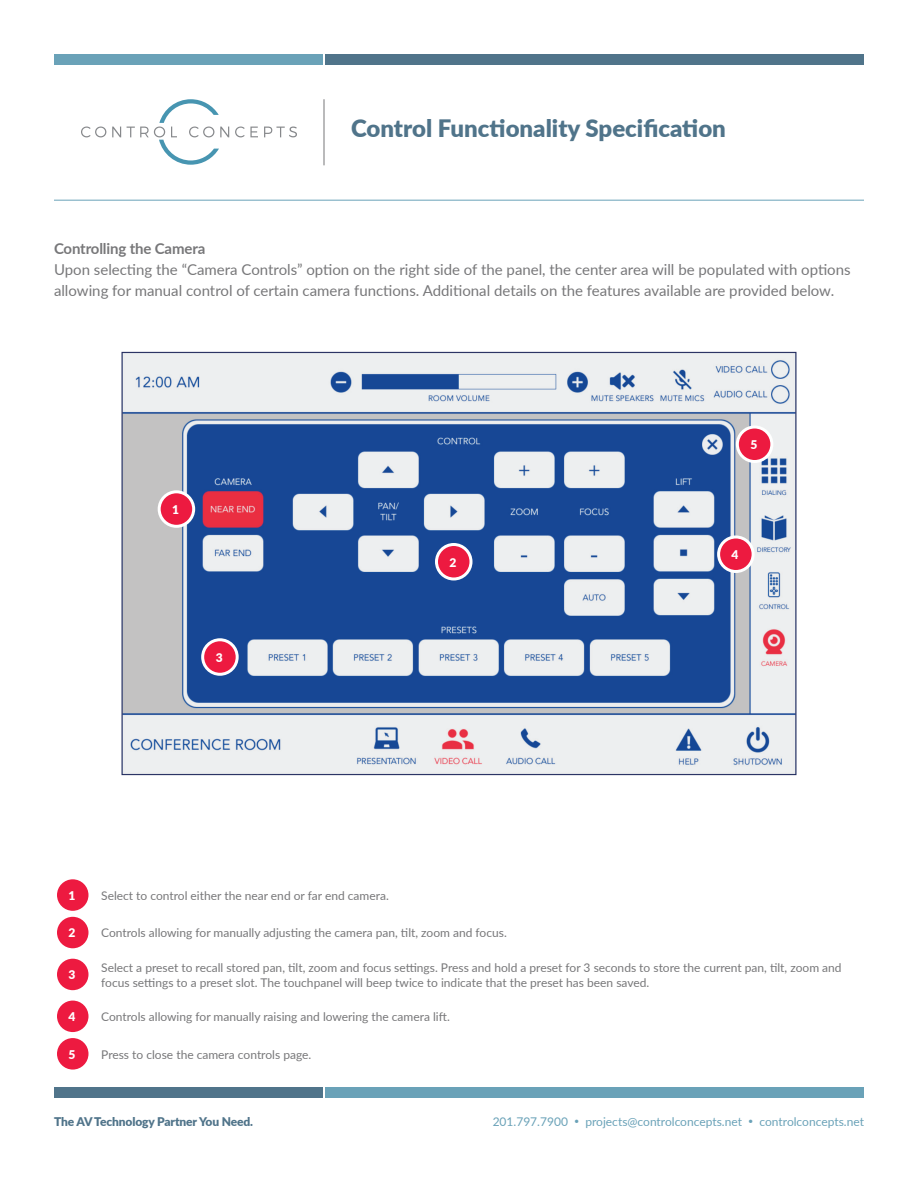
<style>
.page{position:relative;width:918px;height:1188px;background:#fff}
.page>*{position:absolute;margin:0;border:0;box-sizing:border-box;transform-origin:0 0}
.t1{font:900 24px "Lato";color:#50748a}
.t2{font:15px/21px "Lato";color:#777779}
.t3{font:700 15px "Lato";letter-spacing:-.01em;color:#777779}
.t4{font:12px/15px "Lato";color:#777779}
.t5{font:12px "Lato";color:#6aa2b8}
.t6{font:900 12px "Lato";letter-spacing:-.01em;color:#50748a}
.t7{font:900 12px "Lato";color:#fff}
.s1{font-size:9px}
</style>
<div class="page">
<svg style="left:81px;top:127px;width:25px;height:10px"></svg>
<svg style="left:112px;top:127px;width:9px;height:10px"></svg>
<svg style="left:127px;top:99px;width:102px;height:66px"></svg>
<svg style="left:235px;top:127px;width:23px;height:10px"></svg>
<svg style="left:264px;top:127px;width:33px;height:10px"></svg>
<hr style="left:54px;top:200px;width:810px;height:1px;background:#6aa2b8">
<hr style="left:324px;top:99px;width:1px;height:66px;background:#777779">
<div style="left:54px;top:54px;width:268px;height:11px;background:#6aa2b8"></div>
<div style="left:326px;top:54px;width:538px;height:11px;background:#50748a"></div>
<div style="left:54px;top:1088px;width:268px;height:10px;background:#50748a"></div>
<div style="left:326px;top:1088px;width:538px;height:10px;background:#6aa2b8"></div>
<img style="left:121px;top:351px;width:676px;height:425px">
<div style="left:737px;top:427px;width:35px;height:35px;background:#ed1a40;border-radius:50%"></div>
<div style="left:736px;top:426px;width:37px;height:37px;border:3px solid #fff;border-radius:50%"></div>
<div style="left:719px;top:537px;width:34px;height:35px;background:#ed1a40;border-radius:50%"></div>
<div style="left:717px;top:536px;width:38px;height:37px;border:3px solid #fff;border-radius:50%"></div>
<div style="left:159px;top:492px;width:35px;height:34px;background:#ed1a40;border-radius:50%"></div>
<div style="left:158px;top:490px;width:37px;height:38px;border:3px solid #fff;border-radius:50%"></div>
<div style="left:436px;top:544px;width:35px;height:35px;background:#ed1a40;border-radius:50%"></div>
<div style="left:435px;top:543px;width:37px;height:37px;border:3px solid #fff;border-radius:50%"></div>
<div style="left:203px;top:640px;width:34px;height:34px;background:#ed1a40;border-radius:50%"></div>
<div style="left:201px;top:638px;width:38px;height:38px;border:3px solid #fff;border-radius:50%"></div>
<div style="left:56px;top:878px;width:34px;height:34px;background:#ed1a40;border-radius:50%"></div>
<div style="left:54px;top:876px;width:38px;height:38px;border:3px solid #fff;border-radius:50%"></div>
<div style="left:56px;top:915px;width:34px;height:35px;background:#ed1a40;border-radius:50%"></div>
<div style="left:54px;top:914px;width:38px;height:37px;border:3px solid #fff;border-radius:50%"></div>
<div style="left:56px;top:957px;width:34px;height:35px;background:#ed1a40;border-radius:50%"></div>
<div style="left:54px;top:956px;width:38px;height:37px;border:3px solid #fff;border-radius:50%"></div>
<div style="left:56px;top:999px;width:34px;height:35px;background:#ed1a40;border-radius:50%"></div>
<div style="left:54px;top:998px;width:38px;height:37px;border:3px solid #fff;border-radius:50%"></div>
<div style="left:56px;top:1037px;width:34px;height:34px;background:#ed1a40;border-radius:50%"></div>
<div style="left:54px;top:1035px;width:38px;height:38px;border:3px solid #fff;border-radius:50%"></div>
<h1 class="t1" style="left:351px;top:110px;width:376px">Control Functionality Specification</h1>
<p class="t3" style="left:54px;top:238px;width:153px">Controlling the Camera</p>
<p class="t2" style="left:54px;top:259px;width:798px">Upon selecting the “Camera Controls” option on the right side of the panel, the center area will be populated with options allowing for manual control of certain camera functions. Additional details on the features available are provided below.</p>
<p class="t7" style="left:172px;top:500px;width:8px">1</p>
<p class="t7" style="left:216px;top:648px;width:8px">3</p>
<p class="t7" style="left:450px;top:553px;width:8px">2</p>
<p class="t7" style="left:750px;top:436px;width:8px">5</p>
<p class="t7" style="left:732px;top:546px;width:8px">4</p>
<p class="t7" style="left:69px;top:886px;width:8px">1</p>
<p class="t4" style="left:101px;top:888px;width:289px">Select to control either the near end or far end camera.</p>
<p class="t7" style="left:69px;top:924px;width:8px">2</p>
<p class="t4" style="left:101px;top:925px;width:407px">Controls allowing for manually adjusting the camera pan, tilt, zoom and focus.</p>
<p class="t7" style="left:69px;top:966px;width:8px">3</p>
<p class="t4" style="left:101px;top:959px;width:742px">Select a preset to recall stored pan, tilt, zoom and focus settings. Press and hold a preset for 3 seconds to store the current pan, tilt, zoom and focus settings to a preset slot. The touchpanel will beep twice to indicate that the preset has been saved.</p>
<p class="t7" style="left:69px;top:1008px;width:8px">4</p>
<p class="t4" style="left:101px;top:1009px;width:350px">Controls allowing for manually raising and lowering the camera lift.</p>
<p class="t7" style="left:69px;top:1045px;width:8px">5</p>
<p class="t4" style="left:101px;top:1046px;width:212px">Press to close the camera controls page.</p>
<p class="t6" style="left:54px;top:1113px;width:201px">The AV Technology Partner You Need.</p>
<p class="t5" style="left:493px;top:1113px;width:373px">201.797.7900 <span class="s1">•</span> projects@controlconcepts.net <span class="s1">•</span> controlconcepts.net</p>
</div>
